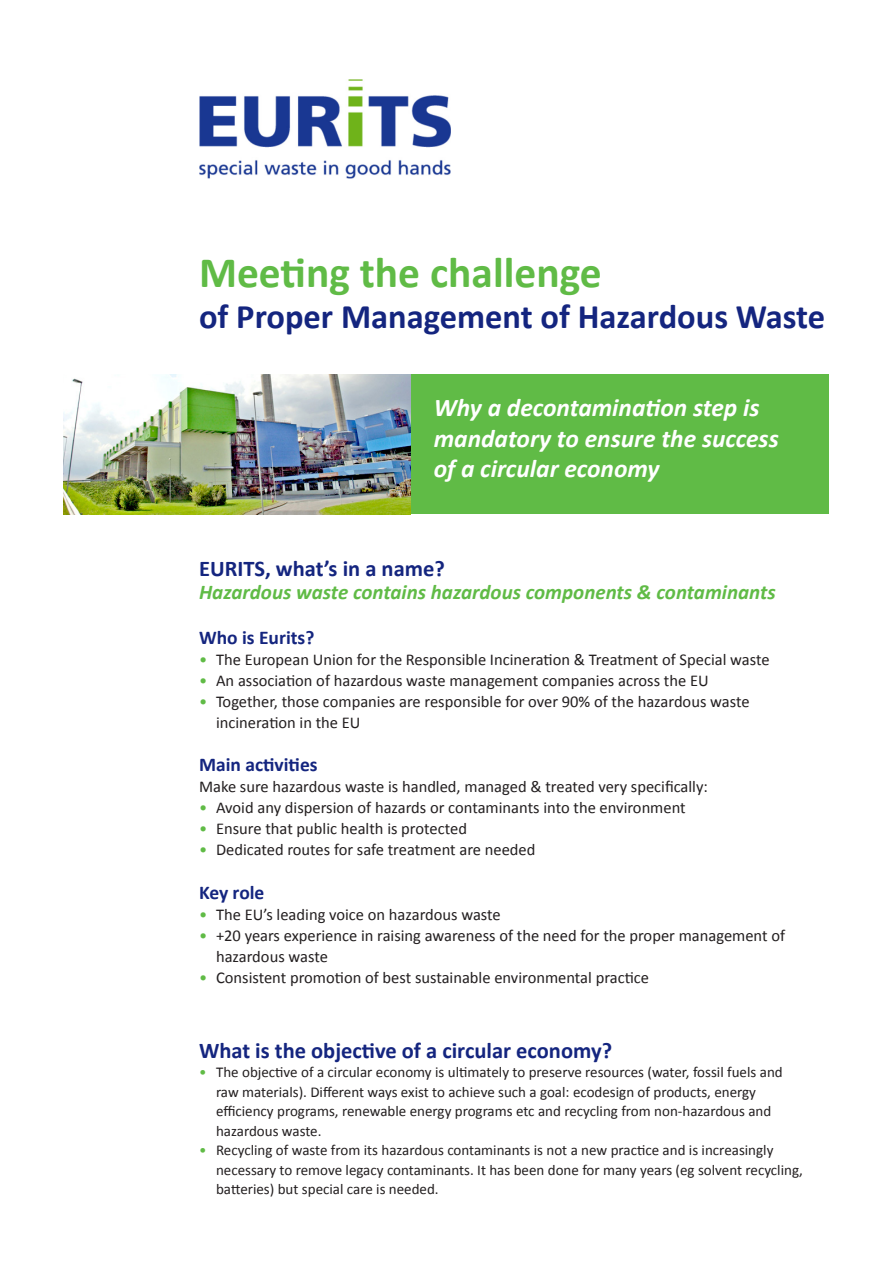
<style>
.page{position:relative;width:893px;height:1263px;background:#fff}
.page>*{position:absolute;margin:0;border:0;box-sizing:border-box;transform-origin:0 0}
.t1{font:700 43.5px "Calibri";color:#60bb46}
.t2{font:700 34.5px "Calibri";color:#14257f}
.t3{font:italic 700 25.5px/30.6px "Calibri";color:#fff}
.grote_titel{font:700 22.5px "Calibri";color:#14257f}
.grote_titel_b{font:italic 700 21px "Calibri";color:#60bb46}
.titeltje{font:700 19.5px "Calibri";color:#14257f}
.titeltje-2{font:16.5px/21px "Calibri";color:#231f20}
.t4{font:15px/19.5px "Calibri";color:#231f20}
.s1{color:#60bb46}
</style>
<div class="page">
<div style="left:64px;top:374px;width:765px;height:140px;background:#60bb46"></div>
<img style="left:199px;top:79px;width:251px;height:100px">
<img style="left:64px;top:374px;width:346px;height:140px">
<p class="t1" style="left:199px;top:244px;width:404px">Meeting the challenge</p>
<p class="t2" style="left:199px;top:295px;width:628px">of Proper Management of Hazardous Waste</p>
<p class="t3" style="left:434px;top:392px;width:346px">Why a decontamination step is mandatory to ensure the success of a circular economy</p>
<p class="grote_titel" style="left:199px;top:554px;width:247px">EURITS, what’s in a name?</p>
<p class="grote_titel_b" style="left:199px;top:578px;width:578px">Hazardous waste contains hazardous components &amp; contaminants</p>
<p class="titeltje" style="left:199px;top:625px;width:117px">Who is Eurits?</p>
<p class="titeltje-2" style="left:199px;top:649px;width:572px"><span class="s1">•</span> The European Union for the Responsible Incineration &amp; Treatment of Special waste</p>
<p class="titeltje-2" style="left:199px;top:670px;width:511px"><span class="s1">•</span> An association of hazardous waste management companies across the EU</p>
<p class="titeltje-2" style="left:216px;top:691px;width:535px;text-indent:-17px"><span class="s1">•</span> Together, those companies are responsible for over 90% of the hazardous waste incineration in the EU</p>
<p class="titeltje" style="left:199px;top:752px;width:120px">Main activities</p>
<p class="titeltje-2" style="left:199px;top:776px;width:510px">Make sure hazardous waste is handled, managed &amp; treated very specifically:</p>
<p class="titeltje-2" style="left:199px;top:797px;width:488px"><span class="s1">•</span> Avoid any dispersion of hazards or contaminants into the environment</p>
<p class="titeltje-2" style="left:199px;top:818px;width:269px"><span class="s1">•</span> Ensure that public health is protected</p>
<p class="titeltje-2" style="left:199px;top:839px;width:338px"><span class="s1">•</span> Dedicated routes for safe treatment are needed</p>
<p class="titeltje" style="left:199px;top:880px;width:67px">Key role</p>
<p class="titeltje-2" style="left:199px;top:904px;width:303px"><span class="s1">•</span> The EU’s leading voice on hazardous waste</p>
<p class="titeltje-2" style="left:216px;top:925px;width:570px;text-indent:-17px"><span class="s1">•</span> +20 years experience in raising awareness of the need for the proper management of hazardous waste</p>
<p class="titeltje-2" style="left:199px;top:967px;width:451px"><span class="s1">•</span> Consistent promotion of best sustainable environmental practice</p>
<p class="grote_titel" style="left:199px;top:1036px;width:415px">What is the objective of a circular economy?</p>
<p class="t4" style="left:216px;top:1062px;width:568px;text-indent:-17px"><span class="s1">•</span> The objective of a circular economy is ultimately to preserve resources (water, fossil fuels and raw materials). Different ways exist to achieve such a goal: ecodesign of products, energy efficiency programs, renewable energy programs etc and recycling from non-hazardous and hazardous waste.</p>
<p class="t4" style="left:216px;top:1140px;width:588px;text-indent:-17px"><span class="s1">•</span> Recycling of waste from its hazardous contaminants is not a new practice and is increasingly necessary to remove legacy contaminants. It has been done for many years (eg solvent recycling, batteries) but special care is needed.</p>
</div>
